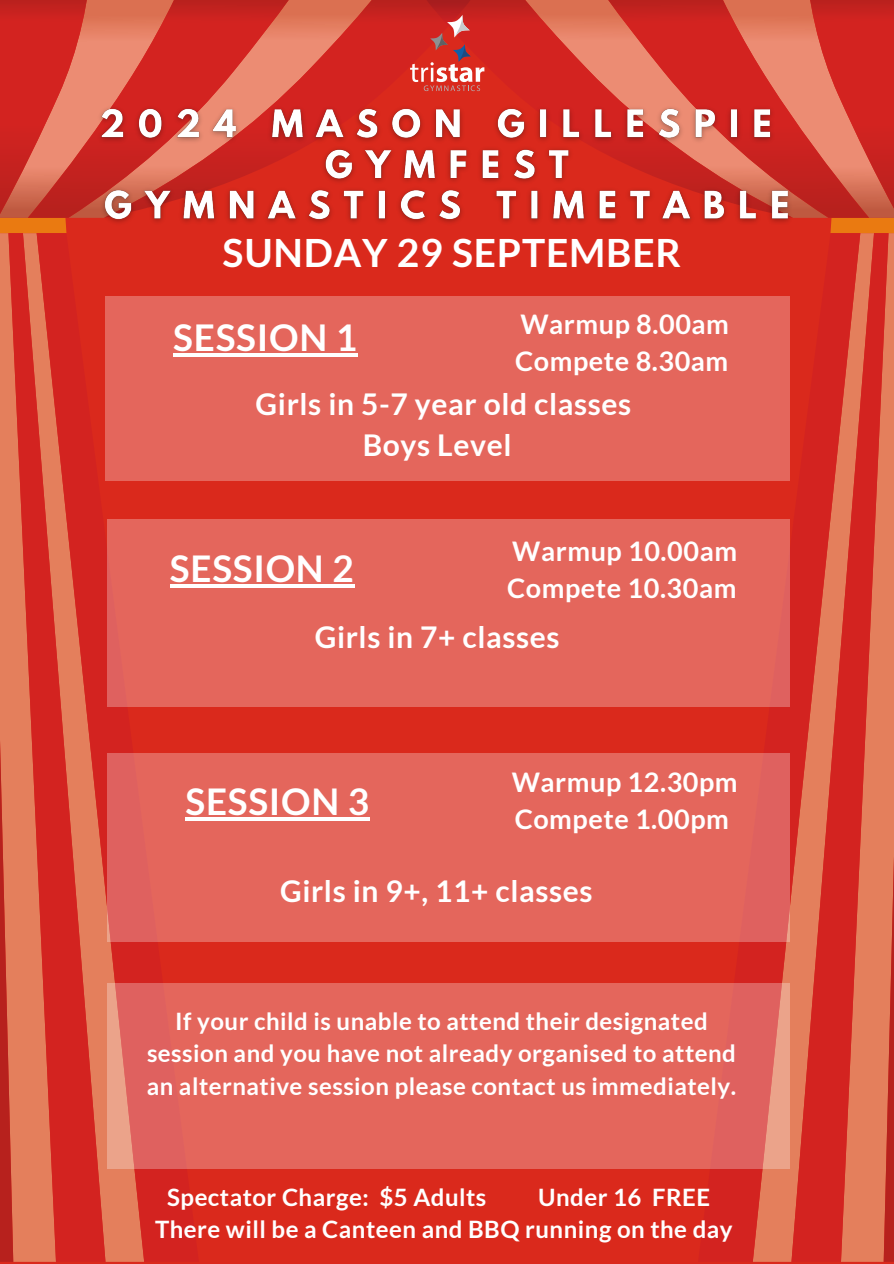
<style>
.page{position:relative;width:894px;height:1264px;background:#fff}
.page>*{position:absolute;margin:0;border:0;box-sizing:border-box;transform-origin:0 0}
.t1{font:700 39px "Lato";letter-spacing:.02em;color:#fff}
.t2{font:700 36.9px "Lato";letter-spacing:.02em;color:#fff}
.t3{font:700 30px/41.7px "Lato";letter-spacing:.02em;color:#fff;text-align:center}
.t4{font:700 27px/37.2px "Lato";letter-spacing:.02em;color:#fff}
.t5{font:700 24px/32.7px "Lato";letter-spacing:.02em;color:#fff;text-align:center}
</style>
<div class="page">
<div style="left:0;top:0;width:893px;height:1263px;background:#da291c"></div>
<svg style="left:697px;top:296px;width:133px;height:965px"></svg>
<svg style="left:830px;top:218px;width:63px;height:1043px"></svg>
<svg style="left:499px;top:0;width:394px;height:218px"></svg>
<svg style="left:66px;top:517px;width:133px;height:744px"></svg>
<svg style="left:0;top:218px;width:66px;height:1043px"></svg>
<svg style="left:0;top:0;width:499px;height:218px"></svg>
<div style="left:107px;top:983px;width:682px;height:185px;background:#e4665c"></div>
<div style="left:105px;top:296px;width:684px;height:185px;background:#e4665c"></div>
<hr style="left:173px;top:353px;width:185px;height:3px;background:#fff">
<div style="left:107px;top:520px;width:682px;height:187px;background:#e4665c"></div>
<hr style="left:170px;top:584px;width:184px;height:3px;background:#fff">
<div style="left:107px;top:753px;width:682px;height:189px;background:#e4665c"></div>
<hr style="left:185px;top:817px;width:185px;height:3px;background:#fff">
<img style="left:91px;top:100px;width:717px;height:123px">
<svg style="left:410px;top:15px;width:74px;height:76px"></svg>
<h1 class="t1" style="left:222px;top:229px;width:460px">SUNDAY 29 SEPTEMBER</h1>
<p class="t2" style="left:173px;top:314px;width:185px">SESSION 1</p>
<p class="t4" style="left:515px;top:305px;width:215px">Warmup 8.00am<br>Compete 8.30am</p>
<p class="t3" style="left:255px;top:382px;width:377px">Girls in 5-7 year old classes<br>Boys Level</p>
<p class="t4" style="left:507px;top:532px;width:231px">Warmup 10.00am<br>Compete 10.30am</p>
<p class="t3" style="left:315px;top:615px;width:246px">Girls in 7+ classes</p>
<p class="t2" style="left:170px;top:545px;width:185px">SESSION 2</p>
<h1 class="t2" style="left:185px;top:778px;width:185px">SESSION 3</h1>
<p class="t4" style="left:511px;top:763px;width:227px">Warmup 12.30pm<br>Compete 1.00pm</p>
<p class="t3" style="left:280px;top:869px;width:314px">Girls in 9+, 11+ classes</p>
<h3 class="t5" style="left:147px;top:1003px;width:591px">If your child is unable to attend their designated session and you have not already organised to attend an alternative session please contact us immediately.</h3>
<h1 class="t5" style="left:167px;top:1179px;width:320px">Spectator Charge: $5 Adults</h1>
<h1 class="t5" style="left:538px;top:1179px;width:174px">Under 16 FREE</h1>
<h1 class="t5" style="left:155px;top:1212px;width:579px">There will be a Canteen and BBQ running on the day</h1>
</div>
